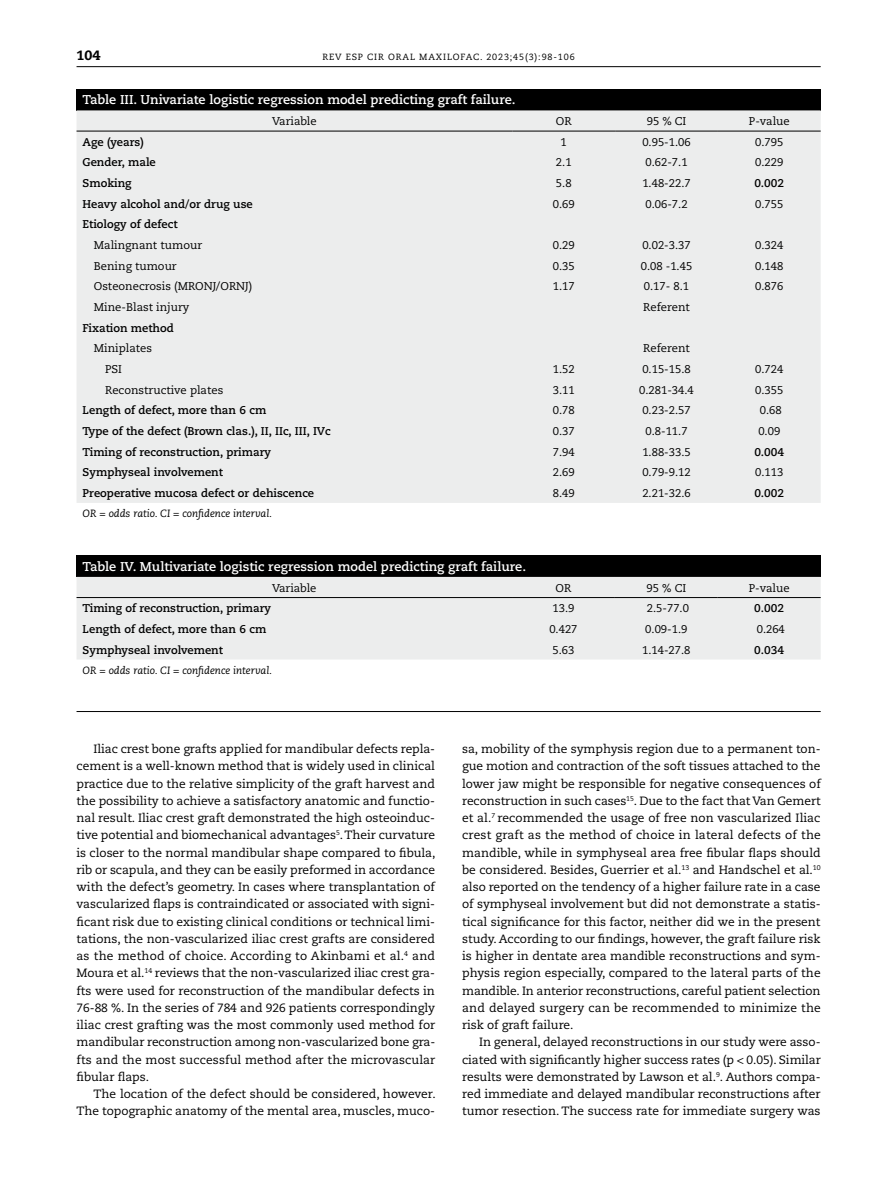
<style>
.page{position:relative;width:893px;height:1191px;background:#fff}
.page>*{position:absolute;margin:0;border:0;box-sizing:border-box;transform-origin:0 0}
.t1{font:800 13.5px "Caecilia LT Std";color:#000}
.t2{font:700 12.75px "Caecilia LT Std";color:#fff}
.t3{font:12px/17.2px "Caecilia LT Std";letter-spacing:-.005em;color:#000;text-align:justify}
.t4{font:11.25px "Caecilia LT Std";color:#000}
.t5{font:700 11.25px "Caecilia LT Std";color:#000}
.t6{font:italic 10.5px "Caecilia LT Std";color:#000}
.t7{font:9px "Caecilia LT Std";letter-spacing:.095em;color:#000}
</style>
<div class="page">
<hr style="left:77px;top:66px;width:744px;height:1px;background:#000">
<div style="left:77px;top:89px;width:744px;height:21px;background:#000"></div>
<div style="left:77px;top:110px;width:744px;height:393px;background:#eceded"></div>
<hr style="left:77px;top:131px;width:435px;height:1px;background:#000">
<hr style="left:512px;top:131px;width:103px;height:1px;background:#000">
<hr style="left:615px;top:131px;width:103px;height:1px;background:#000">
<hr style="left:718px;top:131px;width:103px;height:1px;background:#000">
<div style="left:77px;top:555px;width:744px;height:22px;background:#000"></div>
<div style="left:77px;top:577px;width:744px;height:82px;background:#eceded"></div>
<hr style="left:77px;top:597px;width:435px;height:1px;background:#000">
<hr style="left:512px;top:597px;width:103px;height:1px;background:#000">
<hr style="left:615px;top:597px;width:103px;height:1px;background:#000">
<hr style="left:718px;top:597px;width:103px;height:1px;background:#000">
<hr style="left:77px;top:711px;width:744px;height:1px;background:#000">
<p class="t1" style="left:77px;top:47px;width:25px">104</p>
<p class="t7" style="left:322px;top:52px;width:254px">REV ESP CIR ORAL MAXILOFAC. 2023;45(3):98-106</p>
<p class="t2" style="left:83px;top:92px;width:435px">Table III. Univariate logistic regression model predicting graft failure.</p>
<p class="t4" style="left:272px;top:115px;width:46px">Variable</p>
<p class="t4" style="left:556px;top:115px;width:17px">OR</p>
<p class="t4" style="left:647px;top:115px;width:41px">95 % CI</p>
<p class="t4" style="left:749px;top:115px;width:42px">P-value</p>
<p class="t5" style="left:83px;top:135px;width:63px">Age (years)</p>
<p class="t4" style="left:561px;top:135px;width:8px">1</p>
<p class="t4" style="left:642px;top:135px;width:50px">0.95-1.06</p>
<p class="t4" style="left:755px;top:135px;width:30px">0.795</p>
<p class="t5" style="left:83px;top:156px;width:75px">Gender, male</p>
<p class="t4" style="left:556px;top:156px;width:17px">2.1</p>
<p class="t4" style="left:645px;top:156px;width:44px">0.62-7.1</p>
<p class="t4" style="left:755px;top:156px;width:30px">0.229</p>
<p class="t5" style="left:83px;top:176px;width:51px">Smoking</p>
<p class="t4" style="left:556px;top:177px;width:17px">5.8</p>
<p class="t4" style="left:642px;top:177px;width:50px">1.48-22.7</p>
<p class="t5" style="left:754px;top:176px;width:31px">0.002</p>
<p class="t5" style="left:83px;top:197px;width:172px">Heavy alcohol and/or drug use</p>
<p class="t4" style="left:553px;top:197px;width:23px">0.69</p>
<p class="t4" style="left:645px;top:197px;width:44px">0.06-7.2</p>
<p class="t4" style="left:755px;top:197px;width:30px">0.755</p>
<p class="t5" style="left:83px;top:218px;width:97px">Etiology of defect</p>
<p class="t4" style="left:94px;top:239px;width:110px">Malingnant tumour</p>
<p class="t4" style="left:553px;top:239px;width:23px">0.29</p>
<p class="t4" style="left:642px;top:239px;width:50px">0.02-3.37</p>
<p class="t4" style="left:755px;top:239px;width:30px">0.324</p>
<p class="t4" style="left:94px;top:259px;width:84px">Bening tumour</p>
<p class="t4" style="left:553px;top:259px;width:23px">0.35</p>
<p class="t4" style="left:641px;top:259px;width:53px">0.08 -1.45</p>
<p class="t4" style="left:755px;top:259px;width:30px">0.148</p>
<p class="t4" style="left:94px;top:280px;width:160px">Osteonecrosis (MRONJ/ORNJ)</p>
<p class="t4" style="left:553px;top:280px;width:23px">1.17</p>
<p class="t4" style="left:644px;top:280px;width:47px">0.17- 8.1</p>
<p class="t4" style="left:755px;top:280px;width:30px">0.876</p>
<p class="t4" style="left:94px;top:301px;width:97px">Mine-Blast injury</p>
<p class="t4" style="left:643px;top:301px;width:48px">Referent</p>
<p class="t5" style="left:83px;top:321px;width:93px">Fixation method</p>
<p class="t4" style="left:94px;top:342px;width:60px">Miniplates</p>
<p class="t4" style="left:643px;top:342px;width:48px">Referent</p>
<p class="t4" style="left:105px;top:362px;width:18px">PSI</p>
<p class="t4" style="left:553px;top:362px;width:23px">1.52</p>
<p class="t4" style="left:642px;top:362px;width:50px">0.15-15.8</p>
<p class="t4" style="left:755px;top:362px;width:30px">0.724</p>
<p class="t4" style="left:105px;top:383px;width:120px">Reconstructive plates</p>
<p class="t4" style="left:553px;top:383px;width:23px">3.11</p>
<p class="t4" style="left:639px;top:383px;width:56px">0.281-34.4</p>
<p class="t4" style="left:755px;top:383px;width:30px">0.355</p>
<p class="t5" style="left:83px;top:404px;width:185px">Length of defect, more than 6 cm</p>
<p class="t4" style="left:553px;top:404px;width:23px">0.78</p>
<p class="t4" style="left:642px;top:404px;width:50px">0.23-2.57</p>
<p class="t4" style="left:760px;top:404px;width:23px">0.68</p>
<p class="t5" style="left:83px;top:424px;width:250px">Type of the defect (Brown clas.), II, IIc, III, IVc</p>
<p class="t4" style="left:553px;top:424px;width:23px">0.37</p>
<p class="t4" style="left:645px;top:424px;width:44px">0.8-11.7</p>
<p class="t4" style="left:758px;top:424px;width:23px">0.09</p>
<p class="t5" style="left:83px;top:445px;width:190px">Timing of reconstruction, primary</p>
<p class="t4" style="left:553px;top:445px;width:23px">7.94</p>
<p class="t4" style="left:642px;top:445px;width:50px">1.88-33.5</p>
<p class="t5" style="left:754px;top:445px;width:31px">0.004</p>
<p class="t5" style="left:83px;top:466px;width:142px">Symphyseal involvement</p>
<p class="t4" style="left:553px;top:466px;width:23px">2.69</p>
<p class="t4" style="left:642px;top:466px;width:50px">0.79-9.12</p>
<p class="t4" style="left:755px;top:466px;width:30px">0.113</p>
<p class="t5" style="left:83px;top:486px;width:233px">Preoperative mucosa defect or dehiscence</p>
<p class="t4" style="left:553px;top:486px;width:23px">8.49</p>
<p class="t4" style="left:642px;top:486px;width:50px">2.21-32.6</p>
<p class="t5" style="left:754px;top:486px;width:31px">0.002</p>
<p class="t6" style="left:83px;top:507px;width:191px">OR = odds ratio. CI = confidence interval.</p>
<p class="t2" style="left:83px;top:559px;width:445px">Table IV. Multivariate logistic regression model predicting graft failure.</p>
<p class="t4" style="left:272px;top:581px;width:46px">Variable</p>
<p class="t4" style="left:555px;top:581px;width:17px">OR</p>
<p class="t4" style="left:647px;top:581px;width:41px">95 % CI</p>
<p class="t4" style="left:749px;top:581px;width:42px">P-value</p>
<p class="t5" style="left:83px;top:601px;width:190px">Timing of reconstruction, primary</p>
<p class="t4" style="left:552px;top:602px;width:23px">13.9</p>
<p class="t4" style="left:647px;top:602px;width:44px">2.5-77.0</p>
<p class="t5" style="left:754px;top:601px;width:31px">0.002</p>
<p class="t5" style="left:83px;top:622px;width:185px">Length of defect, more than 6 cm</p>
<p class="t4" style="left:549px;top:622px;width:30px">0.427</p>
<p class="t4" style="left:645px;top:622px;width:44px">0.09-1.9</p>
<p class="t4" style="left:757px;top:622px;width:30px">0.264</p>
<p class="t5" style="left:83px;top:643px;width:142px">Symphyseal involvement</p>
<p class="t4" style="left:552px;top:643px;width:23px">5.63</p>
<p class="t4" style="left:642px;top:643px;width:50px">1.14-27.8</p>
<p class="t5" style="left:754px;top:643px;width:31px">0.034</p>
<p class="t6" style="left:83px;top:664px;width:191px">OR = odds ratio. CI = confidence interval.</p>
<p class="t3" style="left:77px;top:740px;width:360px;text-indent:17px">Iliac crest bone grafts applied for mandibular defects repla&shy;cement is a well-known method that is widely used in clinical practice due to the relative simplicity of the graft harvest and the possibility to achieve a satisfactory anatomic and functio&shy;nal result. Iliac crest graft demonstrated the high osteoinduc&shy;tive potential and biomechanical advantages<sup>5</sup>. Their curvature is closer to the normal mandibular shape compared to fibula, rib or scapula, and they can be easily preformed in accordance with the defect’s geometry. In cases where transplantation of vascularized flaps is contraindicated or associated with signi&shy;ficant risk due to existing clinical conditions or technical limi&shy;tations, the non-vascularized iliac crest grafts are considered as the method of choice. According to Akinbami et al.<sup>4</sup> and Moura et al.<sup>14</sup> reviews that the non-vascularized iliac crest gra&shy;fts were used for reconstruction of the mandibular defects in 76-88 %. In the series of 784 and 926 patients correspondingly iliac crest grafting was the most commonly used method for mandibular reconstruction among non-vascularized bone gra&shy;fts and the most successful method after the microvascular fibular flaps.</p>
<p class="t3" style="left:77px;top:1085px;width:361px;text-align:right">The location of the defect should be considered, however.<br>The topographic anatomy of the mental area, muscles, muco-</p>
<p class="t3" style="left:462px;top:740px;width:360px">sa, mobility of the symphysis region due to a permanent ton&shy;gue motion and contraction of the soft tissues attached to the lower jaw might be responsible for negative consequences of reconstruction in such cases<sup>15</sup>. Due to the fact that Van Gemert et al.<sup>7</sup> recommended the usage of free non vascularized Iliac crest graft as the method of choice in lateral defects of the mandible, while in symphyseal area free fibular flaps should be considered. Besides, Guerrier et al.<sup>13</sup> and Handschel et al.<sup>10 </sup>also reported on the tendency of a higher failure rate in a case of symphyseal involvement but did not demonstrate a statis&shy;tical significance for this factor, neither did we in the present study. According to our findings, however, the graft failure risk is higher in dentate area mandible reconstructions and sym&shy;physis region especially, compared to the lateral parts of the mandible. In anterior reconstructions, careful patient selection and delayed surgery can be recommended to minimize the risk of graft failure.</p>
<p class="t3" style="left:462px;top:1033px;width:360px;text-indent:17px">In general, delayed reconstructions in our study were asso&shy;ciated with significantly higher success rates (p &lt; 0.05). Similar results were demonstrated by Lawson et al.<sup>9</sup>. Authors compa&shy;red immediate and delayed mandibular reconstructions after tumor resection. The success rate for immediate surgery was</p>
</div>
